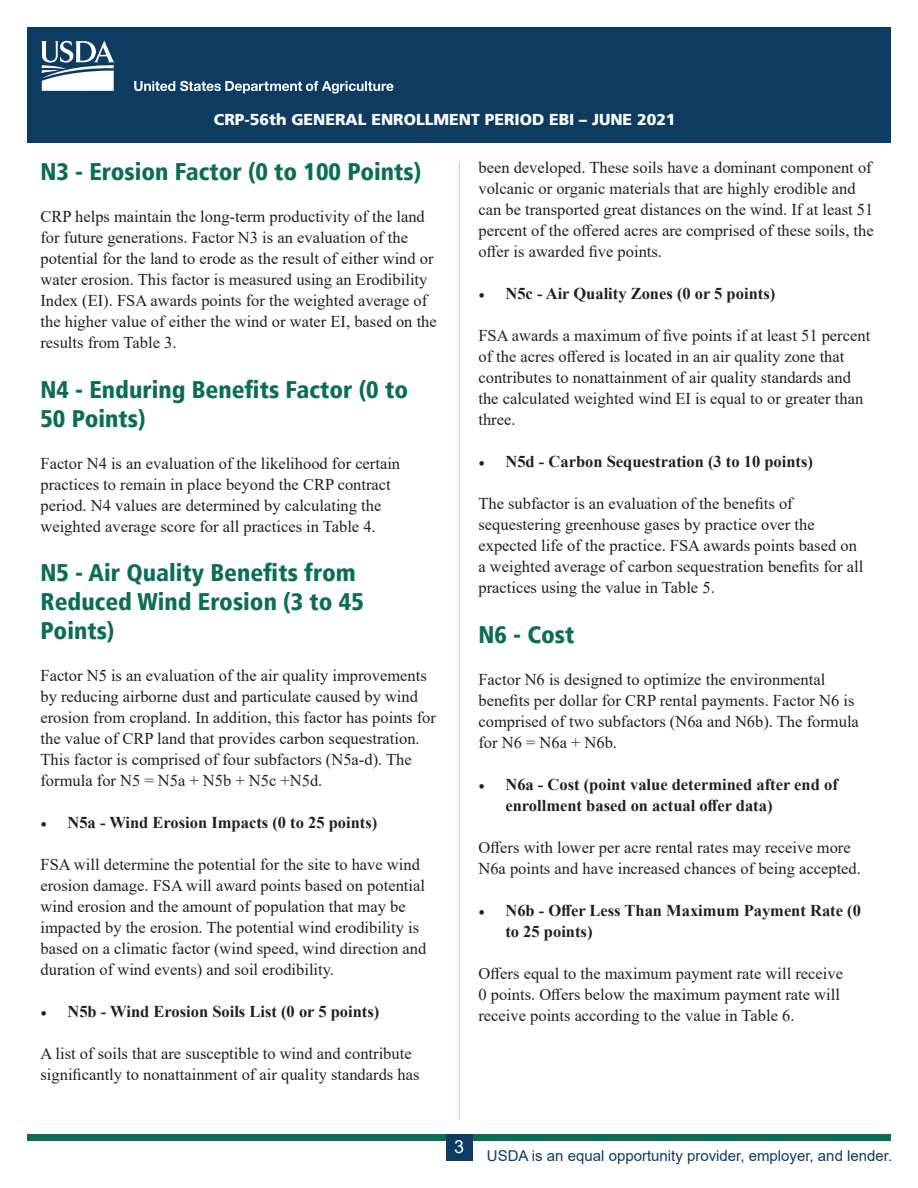
<style>
.page{position:relative;width:918px;height:1188px;background:#fff}
.page>*{position:absolute;margin:0;border:0;box-sizing:border-box;transform-origin:0 0}
.t1{font:900 condensed 24px/28.8px "Frutiger LT";color:#0c6d55}
.t2{font:18px "Arial";color:#fff}
.t3{font:16.5px/21px "Times New Roman";color:#231f20}
.t4{font:700 16.5px/21px "Times New Roman";color:#231f20}
.t5{font:900 15.75px "Frutiger LT";color:#fff}
.t6{font:15px "Arial";color:#0e3b62}
.s1{font-family:"Minion Pro"}
</style>
<div class="page">
<div style="left:27px;top:1134px;width:864px;height:7px;background:#0c6d55"></div>
<div style="left:446px;top:1134px;width:27px;height:27px;background:#0e3b62"></div>
<div style="left:27px;top:27px;width:864px;height:115px;background:#0e3b62"></div>
<hr style="left:459px;top:162px;width:1px;height:958px;background:#a8dde8">
<svg style="left:41px;top:40px;width:74px;height:51px"></svg>
<svg style="left:134px;top:81px;width:260px;height:13px"></svg>
<p class="t5" style="left:214px;top:110px;width:463px">CRP-56th GENERAL ENROLLMENT PERIOD EBI – JUNE 2021</p>
<h1 class="t1" style="left:40px;top:157px;width:382px">N3 - Erosion Factor (0 to 100 Points)</h1>
<p class="t3" style="left:40px;top:205px;width:398px">CRP helps maintain the long-term productivity of the land for future generations. Factor N3 is an evaluation of the potential for the land to erode as the result of either wind or water erosion. This factor is measured using an Erodibility Index (EI). FSA awards points for the weighted average of the higher value of either the wind or water EI, based on the results from Table 3.</p>
<h1 class="t1" style="left:40px;top:375px;width:369px">N4 - Enduring Benefits Factor (0 to<br>50 Points)</h1>
<p class="t3" style="left:40px;top:452px;width:361px">Factor N4 is an evaluation of the likelihood for certain practices to remain in place beyond the CRP contract period. N4 values are determined by calculating the weighted average score for all practices in Table 4.</p>
<h1 class="t1" style="left:40px;top:559px;width:325px">N5 - Air Quality Benefits from<br>Reduced Wind Erosion (3 to 45<br>Points)</h1>
<p class="t3" style="left:40px;top:664px;width:397px">Factor N5 is an evaluation of the air quality improvements by reducing airborne dust and particulate caused by wind erosion from cropland. In addition, this factor has points for the value of CRP land that provides carbon sequestration.<br>This factor is comprised of four subfactors (N5a-d). The formula for N5 = N5a + N5b + N5c +N5d.</p>
<p class="t4" style="left:40px;top:812px;width:338px"><span class="s1">•</span> N5a - Wind Erosion Impacts (0 to 25 points)</p>
<p class="t3" style="left:40px;top:853px;width:387px">FSA will determine the potential for the site to have wind erosion damage. FSA will award points based on potential wind erosion and the amount of population that may be impacted by the erosion. The potential wind erodibility is based on a climatic factor (wind speed, wind direction and duration of wind events) and soil erodibility.</p>
<p class="t4" style="left:40px;top:1001px;width:340px"><span class="s1">•</span> N5b - Wind Erosion Soils List (0 or 5 points)</p>
<p class="t3" style="left:40px;top:1042px;width:381px">A list of soils that are susceptible to wind and contribute significantly to nonattainment of air quality standards has</p>
<p class="t3" style="left:478px;top:157px;width:397px">been developed. These soils have a dominant component of volcanic or organic materials that are highly erodible and can be transported great distances on the wind. If at least 51 percent of the offered acres are comprised of these soils, the offer is awarded five points.</p>
<p class="t4" style="left:478px;top:283px;width:298px"><span class="s1">•</span> N5c - Air Quality Zones (0 or 5 points)</p>
<p class="t3" style="left:478px;top:325px;width:393px">FSA awards a maximum of five points if at least 51 percent of the acres offered is located in an air quality zone that contributes to nonattainment of air quality standards and the calculated weighted wind EI is equal to or greater than three.</p>
<p class="t4" style="left:478px;top:451px;width:336px"><span class="s1">•</span> N5d - Carbon Sequestration (3 to 10 points)</p>
<p class="t3" style="left:478px;top:493px;width:386px">The subfactor is an evaluation of the benefits of sequestering greenhouse gases by practice over the expected life of the practice. FSA awards points based on a weighted average of carbon sequestration benefits for all practices using the value in Table 5.</p>
<h1 class="t1" style="left:478px;top:620px;width:98px">N6 - Cost</h1>
<p class="t3" style="left:478px;top:669px;width:382px">Factor N6 is designed to optimize the environmental benefits per dollar for CRP rental payments. Factor N6 is comprised of two subfactors (N6a and N6b). The formula for N6 = N6a + N6b.</p>
<p class="t4" style="left:505px;top:774px;width:334px;text-indent:-27px"><span class="s1">•</span> N6a - Cost (point value determined after end of enrollment based on actual offer data)</p>
<p class="t3" style="left:478px;top:837px;width:384px">Offers with lower per acre rental rates may receive more<br>N6a points and have increased chances of being accepted.</p>
<p class="t4" style="left:505px;top:900px;width:357px;text-indent:-27px"><span class="s1">•</span> N6b - Offer Less Than Maximum Payment Rate (0 to 25 points)</p>
<p class="t3" style="left:478px;top:963px;width:366px">Offers equal to the maximum payment rate will receive<br>0 points. Offers below the maximum payment rate will receive points according to the value in Table 6.</p>
<p class="t2" style="left:454px;top:1134px;width:12px">3</p>
<p class="t6" style="left:487px;top:1145px;width:407px">USDA is an equal opportunity provider, employer, and lender.</p>
</div>
